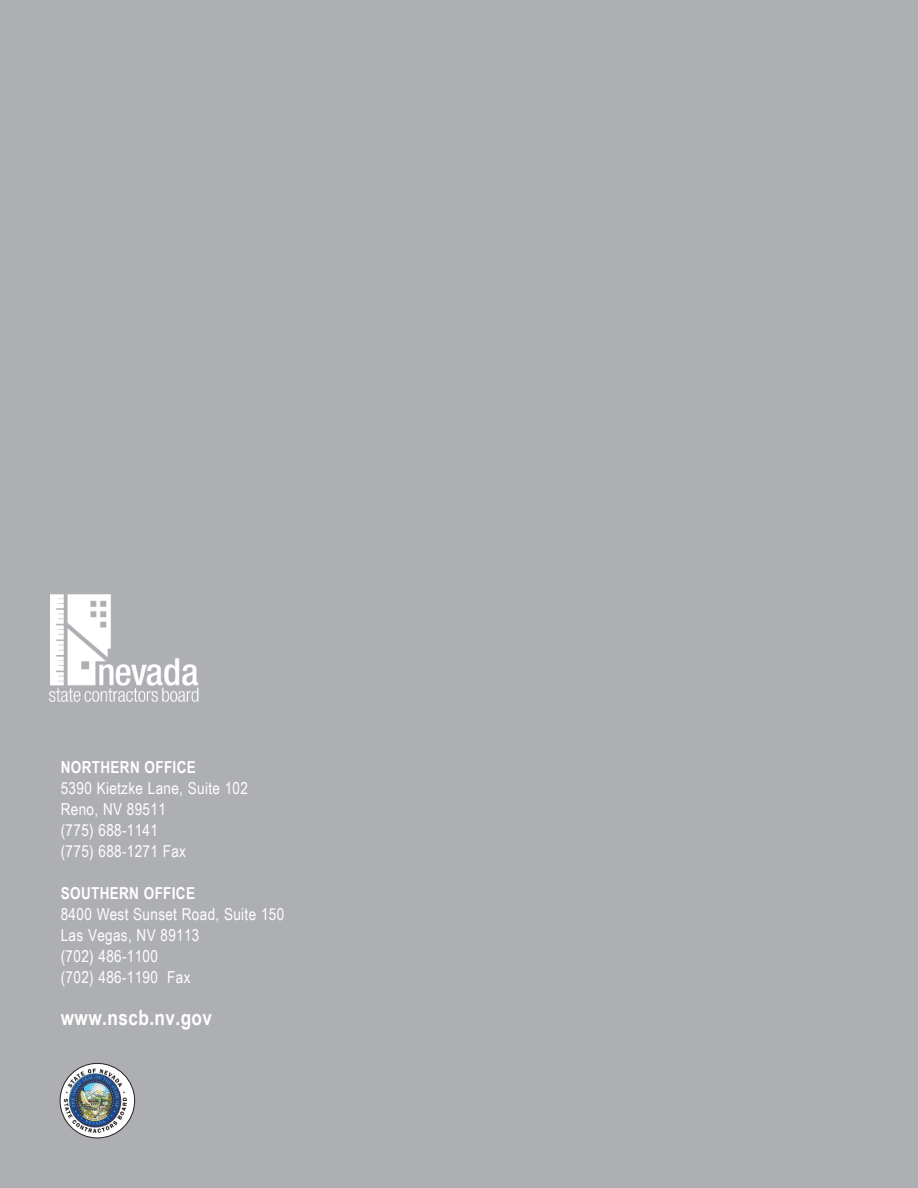
<style>
.page{position:relative;width:918px;height:1188px;background:#aeafb3}
.page>*{position:absolute;margin:0;border:0;box-sizing:border-box;transform-origin:0 0}
.body_text{font:700 21px "Arial Narrow";letter-spacing:.02em;color:#fff}
.body_text-2{font:16.5px "Arial Narrow";letter-spacing:.02em;color:#fff}
.body_text-3{font:700 16.5px "Arial Narrow";letter-spacing:.02em;color:#fff}
</style>
<div class="page">
<img style="left:49px;top:594px;width:150px;height:108px">
<img style="left:60px;top:1063px;width:75px;height:75px;border-radius:37px">
<div style="left:60px;top:1063px;width:75px;height:75px;border:1px solid #231f20;border-radius:50%"></div>
<p class="body_text-3" style="left:61px;top:754px;width:137px">NORTHERN OFFICE</p>
<p class="body_text-2" style="left:61px;top:776px;width:189px">5390 Kietzke Lane, Suite 102</p>
<p class="body_text-2" style="left:61px;top:797px;width:107px">Reno, NV 89511</p>
<p class="body_text-2" style="left:61px;top:818px;width:99px">(775) 688-1141</p>
<p class="body_text-2" style="left:61px;top:839px;width:127px">(775) 688-1271 Fax</p>
<p class="body_text-3" style="left:61px;top:880px;width:136px">SOUTHERN OFFICE</p>
<p class="body_text-2" style="left:61px;top:902px;width:225px">8400 West Sunset Road, Suite 150</p>
<p class="body_text-2" style="left:61px;top:923px;width:140px">Las Vegas, NV 89113</p>
<p class="body_text-2" style="left:61px;top:944px;width:99px">(702) 486-1100</p>
<p class="body_text-2" style="left:61px;top:965px;width:131px">(702) 486-1190 Fax</p>
<p class="body_text" style="left:61px;top:1001px;width:153px">www.nscb.nv.gov</p>
</div>
